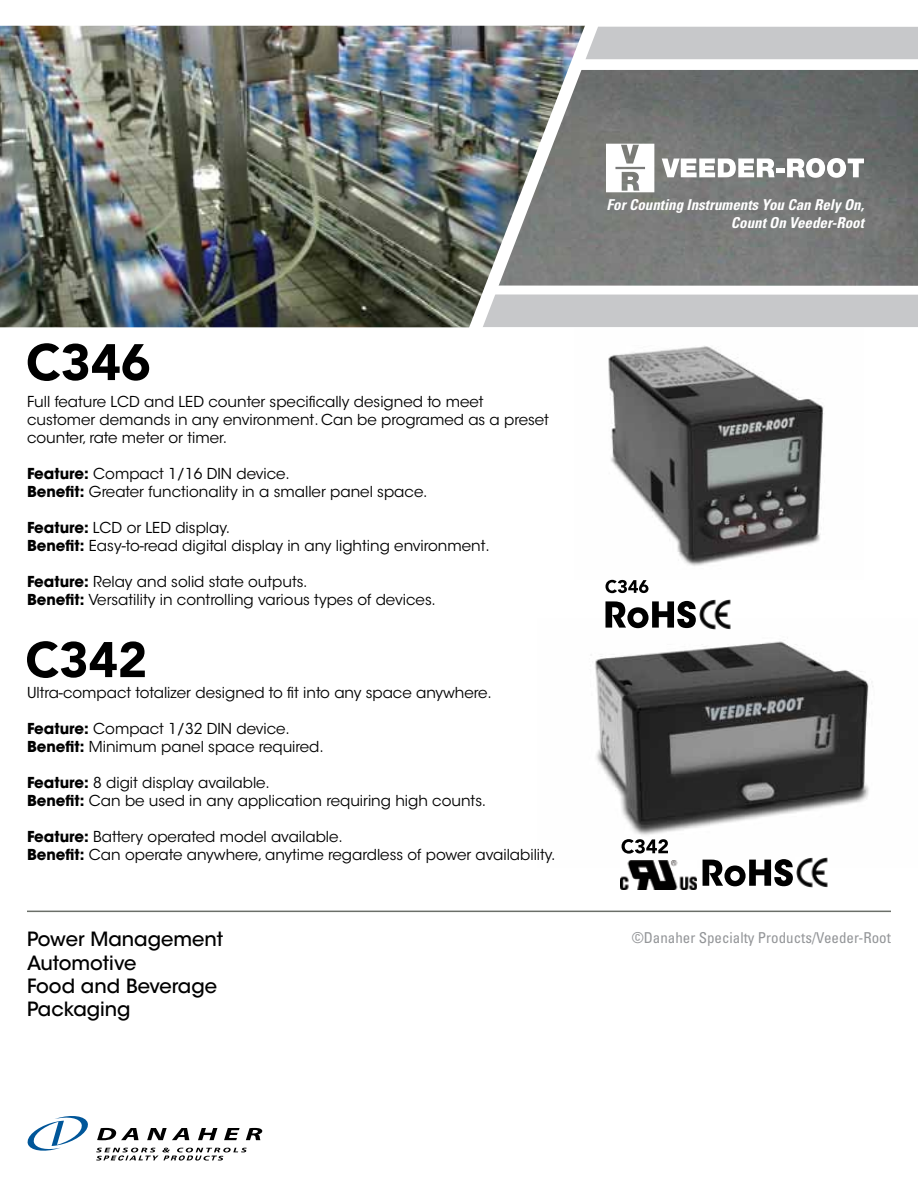
<style>
.page{position:relative;width:918px;height:1188px;background:#fff}
.page>*{position:absolute;margin:0;border:0;box-sizing:border-box;transform-origin:0 0}
.t1{font:500 19.5px/23.4px "ITC Avant Garde Std";color:#000}
.t2{font:15px/18px "ITC Avant Garde Std";color:#000}
.t3{font:italic 700 condensed 15px/18px "Univers LT Std";color:#fff;text-align:right}
.t4{font:condensed 15px "Univers LT Std";color:#939598}
.s1{font-weight:700}
</style>
<div class="page">
<img style="left:591px;top:628px;width:282px;height:239px">
<svg style="left:28px;top:343px;width:121px;height:38px"></svg>
<img style="left:608px;top:346px;width:216px;height:234px">
<img style="left:606px;top:70px;width:312px;height:216px">
<div style="left:173px;top:26px;width:745px;height:33px;background:#c7c8ca"></div>
<div style="left:173px;top:294px;width:745px;height:33px;background:#c7c8ca"></div>
<svg style="left:606px;top:144px;width:48px;height:48px"></svg>
<svg style="left:662px;top:158px;width:202px;height:20px"></svg>
<img style="left:0;top:26px;width:466px;height:301px">
<img style="left:466px;top:25px;width:140px;height:303px">
<img style="left:699px;top:600px;width:32px;height:29px">
<svg style="left:605px;top:601px;width:91px;height:27px"></svg>
<svg style="left:605px;top:580px;width:44px;height:13px"></svg>
<svg style="left:622px;top:839px;width:46px;height:15px"></svg>
<img style="left:796px;top:858px;width:32px;height:30px">
<svg style="left:703px;top:859px;width:90px;height:27px"></svg>
<img style="left:621px;top:861px;width:75px;height:29px">
<svg style="left:27px;top:641px;width:118px;height:37px"></svg>
<hr style="left:27px;top:911px;width:864px;height:1px;background:#6b6f69">
<svg style="left:27px;top:1116px;width:61px;height:35px"></svg>
<svg style="left:97px;top:1128px;width:42px;height:12px"></svg>
<svg style="left:147px;top:1128px;width:42px;height:12px"></svg>
<svg style="left:198px;top:1128px;width:19px;height:12px"></svg>
<svg style="left:224px;top:1128px;width:16px;height:12px"></svg>
<svg style="left:246px;top:1128px;width:16px;height:12px"></svg>
<svg style="left:96px;top:1148px;width:151px;height:13px"></svg>
<p class="t3" style="left:607px;top:196px;width:259px">For Counting Instruments You Can Rely On,<br>Count On Veeder-Root</p>
<p class="t2" style="left:27px;top:393px;width:524px">Full feature LCD and LED counter specifically designed to meet customer demands in any environment. Can be programed as a preset counter, rate meter or timer.</p>
<p class="t2" style="left:27px;top:465px;width:402px"><span class="s1">Feature:</span> Compact 1/16 DIN device.<br><span class="s1">Benefit:</span> Greater functionality in a smaller panel space.</p>
<p class="t2" style="left:27px;top:519px;width:464px"><span class="s1">Feature:</span> LCD or LED display.<br><span class="s1">Benefit:</span> Easy-to-read digital display in any lighting environment.</p>
<p class="t2" style="left:27px;top:573px;width:410px"><span class="s1">Feature:</span> Relay and solid state outputs.<br><span class="s1">Benefit:</span> Versatility in controlling various types of devices.</p>
<p class="t2" style="left:27px;top:684px;width:466px">Ultra-compact totalizer designed to fit into any space anywhere.</p>
<p class="t2" style="left:27px;top:720px;width:298px"><span class="s1">Feature:</span> Compact 1/32 DIN device.<br><span class="s1">Benefit:</span> Minimum panel space required.</p>
<p class="t2" style="left:27px;top:774px;width:461px"><span class="s1">Feature:</span> 8 digit display available.<br><span class="s1">Benefit:</span> Can be used in any application requiring high counts.</p>
<p class="t2" style="left:27px;top:828px;width:530px"><span class="s1">Feature:</span> Battery operated model available.<br><span class="s1">Benefit:</span> Can operate anywhere, anytime regardless of power availability.</p>
<h1 class="t1" style="left:27px;top:928px;width:198px">Power Management</h1>
<p class="t4" style="left:632px;top:928px;width:261px">©Danaher Specialty Products/Veeder-Root</p>
<h1 class="t1" style="left:27px;top:951px;width:192px">Automotive<br>Food and Beverage<br>Packaging</h1>
</div>
